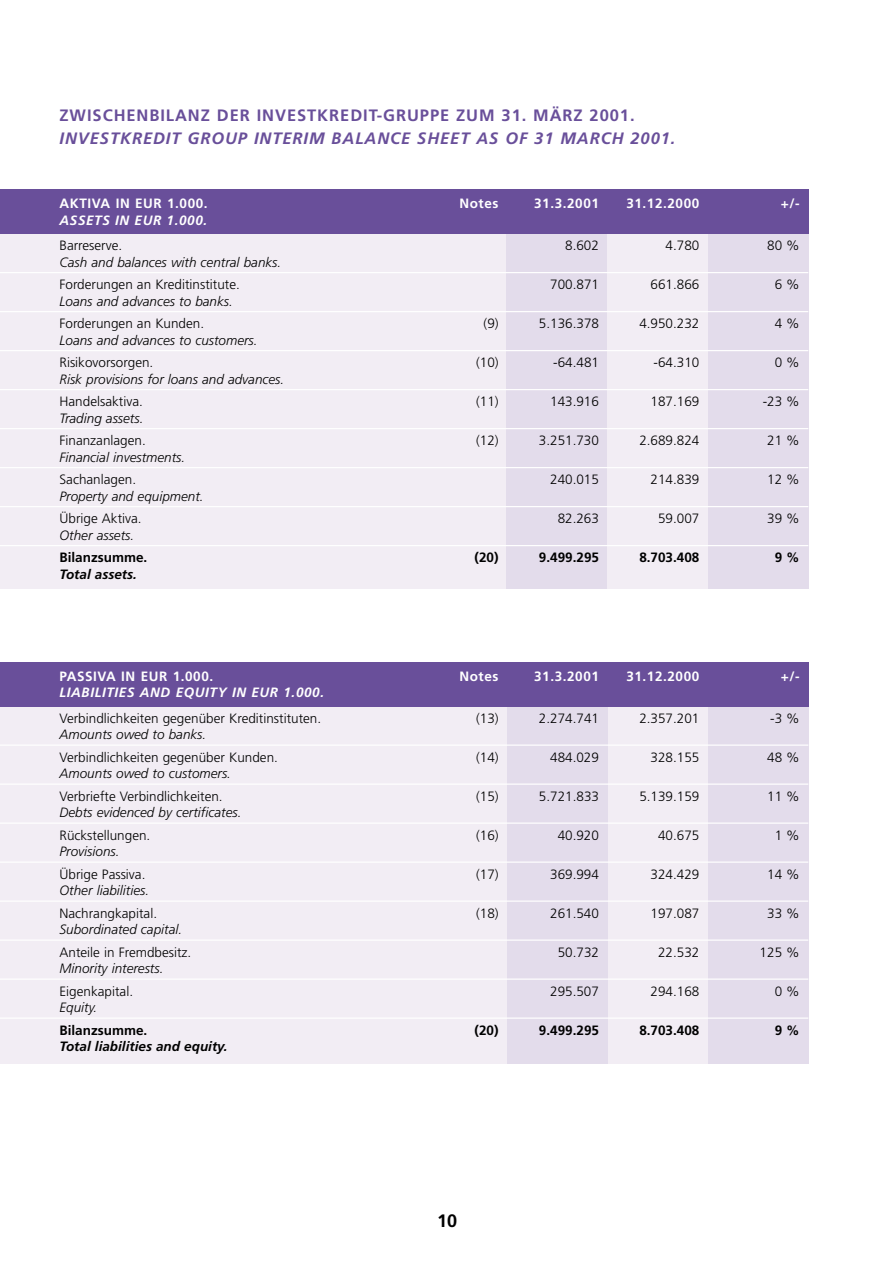
<style>
.page{position:relative;width:893px;height:1263px;background:#fff}
.page>*{position:absolute;margin:0;border:0;box-sizing:border-box;transform-origin:0 0}
.t1{font:700 18px "Frutiger";color:#000}
.t2{font:italic 700 16.5px "Frutiger";letter-spacing:.055em;color:#694f9a}
.t3{font:700 16.5px "Frutiger";letter-spacing:.055em;color:#694f9a}
.t4{font:300 13.5px "Frutiger";color:#000}
.t5{font:italic 300 13.5px "Frutiger";color:#000}
.t6{font:700 13.5px "Frutiger";letter-spacing:.045em;color:#fff}
.t7{font:700 13.5px "Frutiger";color:#000}
.t8{font:italic 700 13.5px "Frutiger";letter-spacing:.045em;color:#fff}
.t9{font:italic 700 13.5px "Frutiger";color:#000}
</style>
<div class="page">
<div style="left:0;top:221px;width:808px;height:368px;background:#f2edf4"></div>
<div style="left:708px;top:223px;width:100px;height:366px;background:#e3dceb"></div>
<div style="left:506px;top:223px;width:101px;height:366px;background:#e3dceb"></div>
<div style="left:0;top:189px;width:808px;height:45px;background:#694f9a"></div>
<div style="left:0;top:695px;width:808px;height:369px;background:#f2edf4"></div>
<div style="left:708px;top:697px;width:100px;height:367px;background:#e3dceb"></div>
<div style="left:507px;top:697px;width:100px;height:367px;background:#e3dceb"></div>
<div style="left:0;top:662px;width:808px;height:45px;background:#694f9a"></div>
<hr style="left:0;top:745px;width:808px;height:1px;background:#fff">
<hr style="left:0;top:784px;width:808px;height:1px;background:#fff">
<hr style="left:0;top:823px;width:808px;height:1px;background:#fff">
<hr style="left:0;top:862px;width:808px;height:1px;background:#fff">
<hr style="left:0;top:901px;width:808px;height:1px;background:#fff">
<hr style="left:0;top:940px;width:808px;height:1px;background:#fff">
<hr style="left:0;top:979px;width:808px;height:1px;background:#fff">
<hr style="left:0;top:1018px;width:808px;height:1px;background:#fff">
<hr style="left:0;top:272px;width:808px;height:1px;background:#fff">
<hr style="left:0;top:311px;width:808px;height:1px;background:#fff">
<hr style="left:0;top:350px;width:808px;height:1px;background:#fff">
<hr style="left:0;top:389px;width:808px;height:1px;background:#fff">
<hr style="left:0;top:428px;width:808px;height:1px;background:#fff">
<hr style="left:0;top:467px;width:808px;height:1px;background:#fff">
<hr style="left:0;top:506px;width:808px;height:1px;background:#fff">
<hr style="left:0;top:545px;width:808px;height:1px;background:#fff">
<p class="t3" style="left:60px;top:109px;width:576px">ZWISCHENBILANZ DER INVESTKREDIT-GRUPPE ZUM 31. MÄRZ 2001.</p>
<p class="t2" style="left:60px;top:131px;width:617px">INVESTKREDIT GROUP INTERIM BALANCE SHEET AS OF 31 MARCH 2001.</p>
<p class="t6" style="left:60px;top:198px;width:150px">AKTIVA IN EUR 1.000.</p>
<p class="t6" style="left:459px;top:198px;width:41px">Notes</p>
<p class="t6" style="left:534px;top:198px;width:66px">31.3.2001</p>
<p class="t6" style="left:626px;top:198px;width:74px">31.12.2000</p>
<p class="t6" style="left:780px;top:198px;width:21px">+/-</p>
<p class="t8" style="left:60px;top:215px;width:149px">ASSETS IN EUR 1.000.</p>
<p class="t4" style="left:60px;top:240px;width:64px">Barreserve.</p>
<p class="t4" style="left:565px;top:240px;width:35px">8.602</p>
<p class="t4" style="left:665px;top:240px;width:35px">4.780</p>
<p class="t4" style="left:767px;top:240px;width:34px">80 %</p>
<p class="t5" style="left:60px;top:257px;width:223px">Cash and balances with central banks.</p>
<p class="t4" style="left:60px;top:279px;width:182px">Forderungen an Kreditinstitute.</p>
<p class="t4" style="left:550px;top:279px;width:50px">700.871</p>
<p class="t4" style="left:650px;top:279px;width:50px">661.866</p>
<p class="t4" style="left:774px;top:279px;width:27px">6 %</p>
<p class="t5" style="left:60px;top:296px;width:175px">Loans and advances to banks.</p>
<p class="t4" style="left:60px;top:318px;width:146px">Forderungen an Kunden.</p>
<p class="t4" style="left:483px;top:318px;width:17px">(9)</p>
<p class="t4" style="left:539px;top:318px;width:62px">5.136.378</p>
<p class="t4" style="left:639px;top:318px;width:62px">4.950.232</p>
<p class="t4" style="left:774px;top:318px;width:27px">4 %</p>
<p class="t5" style="left:60px;top:335px;width:199px">Loans and advances to customers.</p>
<p class="t4" style="left:60px;top:357px;width:95px">Risikovorsorgen.</p>
<p class="t4" style="left:476px;top:357px;width:24px">(10)</p>
<p class="t4" style="left:553px;top:357px;width:47px">-64.481</p>
<p class="t4" style="left:653px;top:357px;width:47px">-64.310</p>
<p class="t4" style="left:774px;top:357px;width:27px">0 %</p>
<p class="t5" style="left:60px;top:374px;width:226px">Risk provisions for loans and advances.</p>
<p class="t4" style="left:60px;top:396px;width:85px">Handelsaktiva.</p>
<p class="t4" style="left:476px;top:396px;width:24px">(11)</p>
<p class="t4" style="left:550px;top:396px;width:50px">143.916</p>
<p class="t4" style="left:650px;top:396px;width:50px">187.169</p>
<p class="t4" style="left:762px;top:396px;width:39px">-23 %</p>
<p class="t5" style="left:60px;top:413px;width:85px">Trading assets.</p>
<p class="t4" style="left:60px;top:435px;width:88px">Finanzanlagen.</p>
<p class="t4" style="left:476px;top:435px;width:24px">(12)</p>
<p class="t4" style="left:539px;top:435px;width:62px">3.251.730</p>
<p class="t4" style="left:639px;top:435px;width:62px">2.689.824</p>
<p class="t4" style="left:767px;top:435px;width:34px">21 %</p>
<p class="t5" style="left:60px;top:452px;width:127px">Financial investments.</p>
<p class="t4" style="left:60px;top:474px;width:78px">Sachanlagen.</p>
<p class="t4" style="left:550px;top:474px;width:50px">240.015</p>
<p class="t4" style="left:650px;top:474px;width:50px">214.839</p>
<p class="t4" style="left:767px;top:474px;width:34px">12 %</p>
<p class="t5" style="left:60px;top:491px;width:145px">Property and equipment.</p>
<p class="t4" style="left:60px;top:513px;width:84px">Übrige Aktiva.</p>
<p class="t4" style="left:557px;top:513px;width:43px">82.263</p>
<p class="t4" style="left:658px;top:513px;width:43px">59.007</p>
<p class="t4" style="left:767px;top:513px;width:34px">39 %</p>
<p class="t5" style="left:60px;top:530px;width:76px">Other assets.</p>
<p class="t7" style="left:60px;top:552px;width:89px">Bilanzsumme.</p>
<p class="t7" style="left:474px;top:552px;width:25px">(20)</p>
<p class="t7" style="left:539px;top:552px;width:62px">9.499.295</p>
<p class="t7" style="left:639px;top:552px;width:62px">8.703.408</p>
<p class="t7" style="left:774px;top:552px;width:27px">9 %</p>
<p class="t9" style="left:60px;top:569px;width:79px">Total assets.</p>
<p class="t6" style="left:60px;top:671px;width:155px">PASSIVA IN EUR 1.000.</p>
<p class="t6" style="left:459px;top:671px;width:41px">Notes</p>
<p class="t6" style="left:534px;top:671px;width:66px">31.3.2001</p>
<p class="t6" style="left:626px;top:671px;width:74px">31.12.2000</p>
<p class="t6" style="left:780px;top:671px;width:21px">+/-</p>
<p class="t8" style="left:60px;top:687px;width:266px">LIABILITIES AND EQUITY IN EUR 1.000.</p>
<p class="t4" style="left:60px;top:713px;width:263px">Verbindlichkeiten gegenüber Kreditinstituten.</p>
<p class="t4" style="left:476px;top:713px;width:24px">(13)</p>
<p class="t4" style="left:539px;top:713px;width:62px">2.274.741</p>
<p class="t4" style="left:639px;top:713px;width:62px">2.357.201</p>
<p class="t4" style="left:770px;top:713px;width:31px">-3 %</p>
<p class="t5" style="left:60px;top:729px;width:148px">Amounts owed to banks.</p>
<p class="t4" style="left:60px;top:752px;width:220px">Verbindlichkeiten gegenüber Kunden.</p>
<p class="t4" style="left:476px;top:752px;width:24px">(14)</p>
<p class="t4" style="left:550px;top:752px;width:50px">484.029</p>
<p class="t4" style="left:650px;top:752px;width:50px">328.155</p>
<p class="t4" style="left:767px;top:752px;width:34px">48 %</p>
<p class="t5" style="left:60px;top:768px;width:173px">Amounts owed to customers.</p>
<p class="t4" style="left:60px;top:791px;width:165px">Verbriefte Verbindlichkeiten.</p>
<p class="t4" style="left:476px;top:791px;width:24px">(15)</p>
<p class="t4" style="left:539px;top:791px;width:62px">5.721.833</p>
<p class="t4" style="left:639px;top:791px;width:62px">5.139.159</p>
<p class="t4" style="left:767px;top:791px;width:34px">11 %</p>
<p class="t5" style="left:60px;top:807px;width:183px">Debts evidenced by certificates.</p>
<p class="t4" style="left:60px;top:830px;width:92px">Rückstellungen.</p>
<p class="t4" style="left:476px;top:830px;width:24px">(16)</p>
<p class="t4" style="left:557px;top:830px;width:43px">40.920</p>
<p class="t4" style="left:658px;top:830px;width:43px">40.675</p>
<p class="t4" style="left:774px;top:830px;width:27px">1 %</p>
<p class="t5" style="left:60px;top:846px;width:61px">Provisions.</p>
<p class="t4" style="left:60px;top:869px;width:87px">Übrige Passiva.</p>
<p class="t4" style="left:476px;top:869px;width:24px">(17)</p>
<p class="t4" style="left:550px;top:869px;width:50px">369.994</p>
<p class="t4" style="left:650px;top:869px;width:50px">324.429</p>
<p class="t4" style="left:767px;top:869px;width:34px">14 %</p>
<p class="t5" style="left:60px;top:885px;width:91px">Other liabilities.</p>
<p class="t4" style="left:60px;top:908px;width:99px">Nachrangkapital.</p>
<p class="t4" style="left:476px;top:908px;width:24px">(18)</p>
<p class="t4" style="left:550px;top:908px;width:50px">261.540</p>
<p class="t4" style="left:650px;top:908px;width:50px">197.087</p>
<p class="t4" style="left:767px;top:908px;width:34px">33 %</p>
<p class="t5" style="left:60px;top:924px;width:124px">Subordinated capital.</p>
<p class="t4" style="left:60px;top:947px;width:133px">Anteile in Fremdbesitz.</p>
<p class="t4" style="left:557px;top:947px;width:43px">50.732</p>
<p class="t4" style="left:658px;top:947px;width:43px">22.532</p>
<p class="t4" style="left:759px;top:947px;width:42px">125 %</p>
<p class="t5" style="left:60px;top:963px;width:105px">Minority interests.</p>
<p class="t4" style="left:60px;top:986px;width:75px">Eigenkapital.</p>
<p class="t4" style="left:550px;top:986px;width:50px">295.507</p>
<p class="t4" style="left:650px;top:986px;width:50px">294.168</p>
<p class="t4" style="left:774px;top:986px;width:27px">0 %</p>
<p class="t5" style="left:60px;top:1002px;width:39px">Equity.</p>
<p class="t7" style="left:60px;top:1025px;width:89px">Bilanzsumme.</p>
<p class="t7" style="left:474px;top:1025px;width:25px">(20)</p>
<p class="t7" style="left:539px;top:1025px;width:62px">9.499.295</p>
<p class="t7" style="left:639px;top:1025px;width:62px">8.703.408</p>
<p class="t7" style="left:774px;top:1025px;width:27px">9 %</p>
<p class="t9" style="left:60px;top:1041px;width:169px">Total liabilities and equity.</p>
<h1 class="t1" style="left:437px;top:1213px;width:22px">10</h1>
</div>
